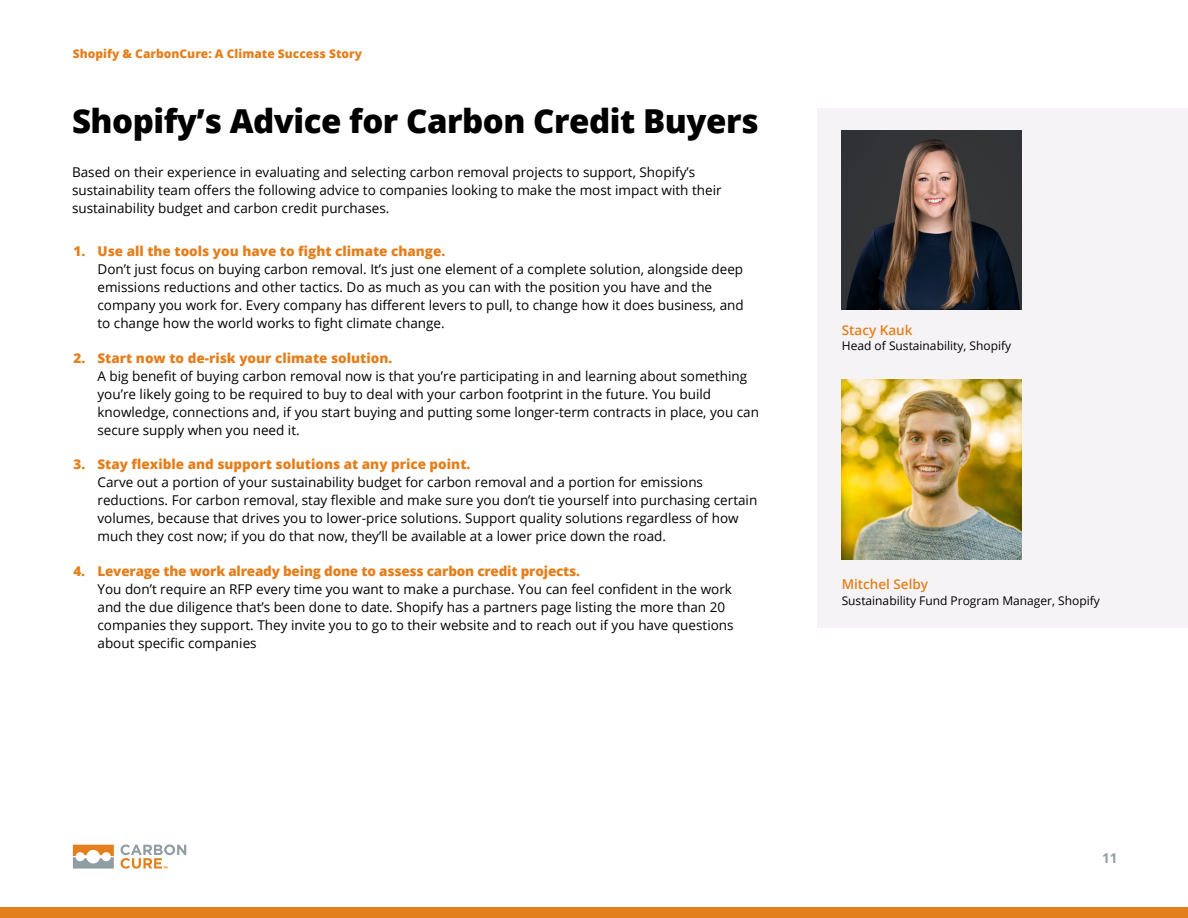
<style>
.page{position:relative;width:1188px;height:918px;background:#fff}
.page>*{position:absolute;margin:0;border:0;box-sizing:border-box;transform-origin:0 0}
.t1{font:800 33px "Open Sans";letter-spacing:-.015em;color:#000}
.t2{font:13.5px/18px "Open Sans";color:#000}
.t3{font:800 13.5px "Open Sans";color:#e37f1c}
.t4{font:600 13.5px "Open Sans";color:#e37f1c}
.t5{font:700 13.5px "Open Sans";color:#909da2}
.t6{font:12px "Open Sans";color:#000}
.t7{font:800 12px "Open Sans";color:#e37f1c}
</style>
<div class="page">
<div style="left:817px;top:108px;width:371px;height:520px;background:#f5f3f5"></div>
<img style="left:842px;top:130px;width:179px;height:180px">
<img style="left:842px;top:380px;width:180px;height:180px">
<svg style="left:73px;top:845px;width:41px;height:24px"></svg>
<svg style="left:121px;top:844px;width:65px;height:25px"></svg>
<div style="left:0;top:907px;width:1188px;height:11px;background:#e37f1c"></div>
<p class="t7" style="left:73px;top:48px;width:291px">Shopify &amp; CarbonCure: A Climate Success Story</p>
<h1 class="t1" style="left:72px;top:108px;width:688px">Shopify’s Advice for Carbon Credit Buyers</h1>
<p class="t2" style="left:72px;top:164px;width:651px">Based on their experience in evaluating and selecting carbon removal projects to support, Shopify’s sustainability team o昀昀ers the following advice to companies looking to make the most impact with their sustainability budget and carbon credit purchases.</p>
<p class="t3" style="left:73px;top:246px;width:373px">1. Use all the tools you have to 昀椀ght climate change.</p>
<p class="t2" style="left:98px;top:260px;width:648px">Don’t just focus on buying carbon removal. It’s just one element of a complete solution, alongside deep emissions reductions and other tactics. Do as much as you can with the position you have and the company you work for. Every company has di昀昀erent levers to pull, to change how it does business, and to change how the world works to 昀椀ght climate change.</p>
<p class="t3" style="left:73px;top:352px;width:320px">2. Start now to de-risk your climate solution.</p>
<p class="t2" style="left:98px;top:366px;width:663px">A big bene昀椀t of buying carbon removal now is that you’re participating in and learning about something you’re likely going to be required to buy to deal with your carbon footprint in the future. You build knowledge, connections and, if you start buying and putting some longer-term contracts in place, you can secure supply when you need it.</p>
<p class="t3" style="left:73px;top:459px;width:398px">3. Stay 昀氀exible and support solutions at any price point.</p>
<p class="t2" style="left:98px;top:475px;width:661px">Carve out a portion of your sustainability budget for carbon removal and a portion for emissions reductions. For carbon removal, stay 昀氀exible and make sure you don’t tie yourself into purchasing certain volumes, because that drives you to lower-price solutions. Support quality solutions regardless of how much they cost now; if you do that now, they’ll be available at a lower price down the road.</p>
<p class="t3" style="left:73px;top:565px;width:508px">4. Leverage the work already being done to assess carbon credit projects.</p>
<p class="t2" style="left:98px;top:579px;width:638px">You don’t require an RFP every time you want to make a purchase. You can feel con昀椀dent in the work and the due diligence that’s been done to date. Shopify has a partners page listing the more than 20 companies they support. They invite you to go to their website and to reach out if you have questions about speci昀椀c companies</p>
<p class="t4" style="left:842px;top:325px;width:72px">Stacy Kauk</p>
<p class="t6" style="left:842px;top:341px;width:171px">Head of Sustainability, Shopify</p>
<p class="t4" style="left:842px;top:578px;width:88px">Mitchel Selby</p>
<p class="t6" style="left:842px;top:596px;width:260px">Sustainability Fund Program Manager, Shopify</p>
<p class="t5" style="left:1102px;top:853px;width:17px">11</p>
</div>
